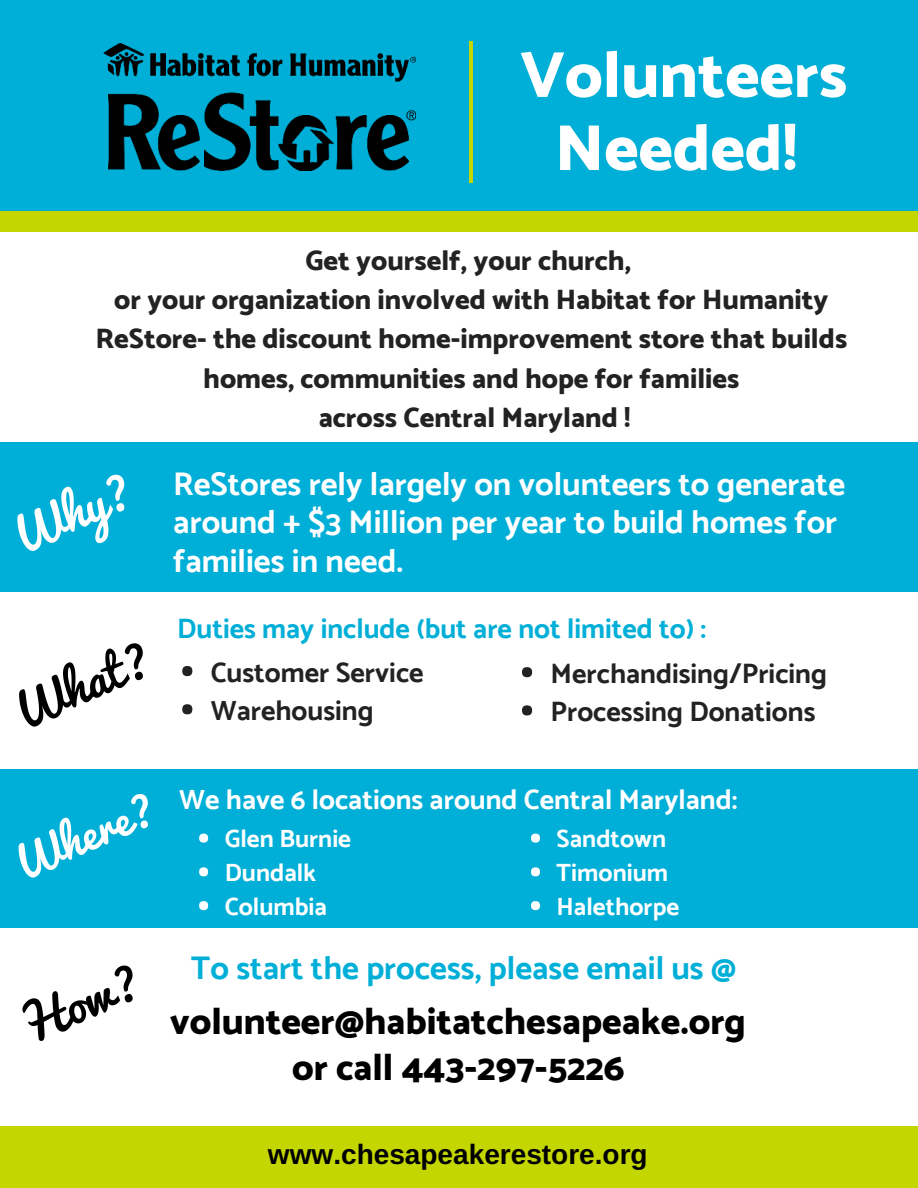
<style>
.page{position:relative;width:918px;height:1188px;background:#fff}
.page>*{position:absolute;margin:0;border:0;box-sizing:border-box;transform-origin:0 0}
.t1{font:800 65.4px/73.2px "Catamaran";color:#fff;text-align:center}
.t2{font:46.65px "Pacifico";color:#000}
.t3{font:46.65px "Pacifico";color:#fff}
.t4{font:43.65px "Pacifico";color:#fff}
.t5{font:800 37.35px/46.2px "Catamaran";color:#000;text-align:center}
.t6{font:700 32.7px/38.2px "Catamaran";color:#fff}
.t7{font:700 32.7px "Catamaran";color:#00afd7}
.t8{font:800 28.05px/39.3px "Catamaran";color:#222;text-align:center}
.t9{font:700 28.05px/38.2px "Catamaran";color:#222}
.t10{font:700 28.05px "Catamaran";color:#fff}
.t11{font:700 28.05px "Catamaran";color:#00afd7}
.t12{font:700 28.05px "Arimo";color:#000}
.t13{font:700 24.9px/33.8px "Catamaran";color:#fff}
</style>
<div class="page">
<div style="left:0;top:0;width:918px;height:229px;background:#00afd7"></div>
<img style="left:104px;top:44px;width:311px;height:127px">
<div style="left:522px;top:667px;width:10px;height:10px;background:#222;border-radius:50%"></div>
<div style="left:522px;top:705px;width:10px;height:10px;background:#222;border-radius:50%"></div>
<div style="left:182px;top:666px;width:10px;height:10px;background:#222;border-radius:50%"></div>
<div style="left:182px;top:704px;width:10px;height:10px;background:#222;border-radius:50%"></div>
<div style="left:0;top:770px;width:918px;height:158px;background:#00afd7"></div>
<div style="left:0;top:1126px;width:918px;height:62px;background:#c4d600"></div>
<div style="left:0;top:442px;width:918px;height:150px;background:#00afd7"></div>
<div style="left:199px;top:834px;width:9px;height:9px;background:#fff;border-radius:50%"></div>
<div style="left:199px;top:867px;width:9px;height:9px;background:#fff;border-radius:50%"></div>
<div style="left:199px;top:901px;width:9px;height:9px;background:#fff;border-radius:50%"></div>
<div style="left:531px;top:834px;width:9px;height:9px;background:#fff;border-radius:50%"></div>
<div style="left:531px;top:867px;width:9px;height:9px;background:#fff;border-radius:50%"></div>
<div style="left:531px;top:901px;width:9px;height:9px;background:#fff;border-radius:50%"></div>
<hr style="left:469px;top:41px;width:4px;height:24px;background:#c4d600">
<hr style="left:469px;top:159px;width:4px;height:24px;background:#c4d600">
<hr style="left:469px;top:64px;width:4px;height:96px;background:#c4d600">
<div style="left:0;top:212px;width:918px;height:20px;background:#c4d600"></div>
<h1 class="t1" style="left:520px;top:38px;width:329px">Volunteers<br>Needed!</h1>
<p class="t8" style="left:95px;top:240px;width:753px">Get yourself, your church,<br>or your organization involved with Habitat for Humanity ReStore- the discount home-improvement store that builds homes, communities and hope for families<br>across Central Maryland !</p>
<p class="t6" style="left:173px;top:465px;width:674px">ReStores rely largely on volunteers to generate around + $3 Million per year to build homes for</p>
<h2 class="t3" style="left:2px;top:515px;width:130px;rotate:-23deg">Why?</h2>
<p class="t6" style="left:173px;top:541px;width:231px">families in need.</p>
<h2 class="t2" style="left:4px;top:691px;width:148px;rotate:-23deg">What?</h2>
<p class="t11" style="left:177px;top:612px;width:531px">Duties may include (but are not limited to) :</p>
<p class="t9" style="left:551px;top:654px;width:278px">Merchandising/Pricing<br>Processing Donations</p>
<p class="t9" style="left:211px;top:653px;width:214px">Customer Service<br>Warehousing</p>
<h3 class="t4" style="left:4px;top:844px;width:154px;rotate:-23deg">Where?</h3>
<p class="t10" style="left:179px;top:783px;width:560px">We have 6 locations around Central Maryland:</p>
<p class="t13" style="left:225px;top:822px;width:128px">Glen Burnie<br>Dundalk<br>Columbia</p>
<p class="t13" style="left:557px;top:822px;width:124px">Sandtown<br>Timonium<br>Halethorpe</p>
<h2 class="t2" style="left:11px;top:1005px;width:129px;rotate:-23deg">How?</h2>
<p class="t7" style="left:191px;top:948px;width:546px">To start the process, please email us @</p>
<h3 class="t5" style="left:170px;top:998px;width:578px">volunteer@habitatchesapeake.org or call 443-297-5226</h3>
<p class="t12" style="left:268px;top:1139px;width:381px">www.chesapeakerestore.org</p>
</div>
